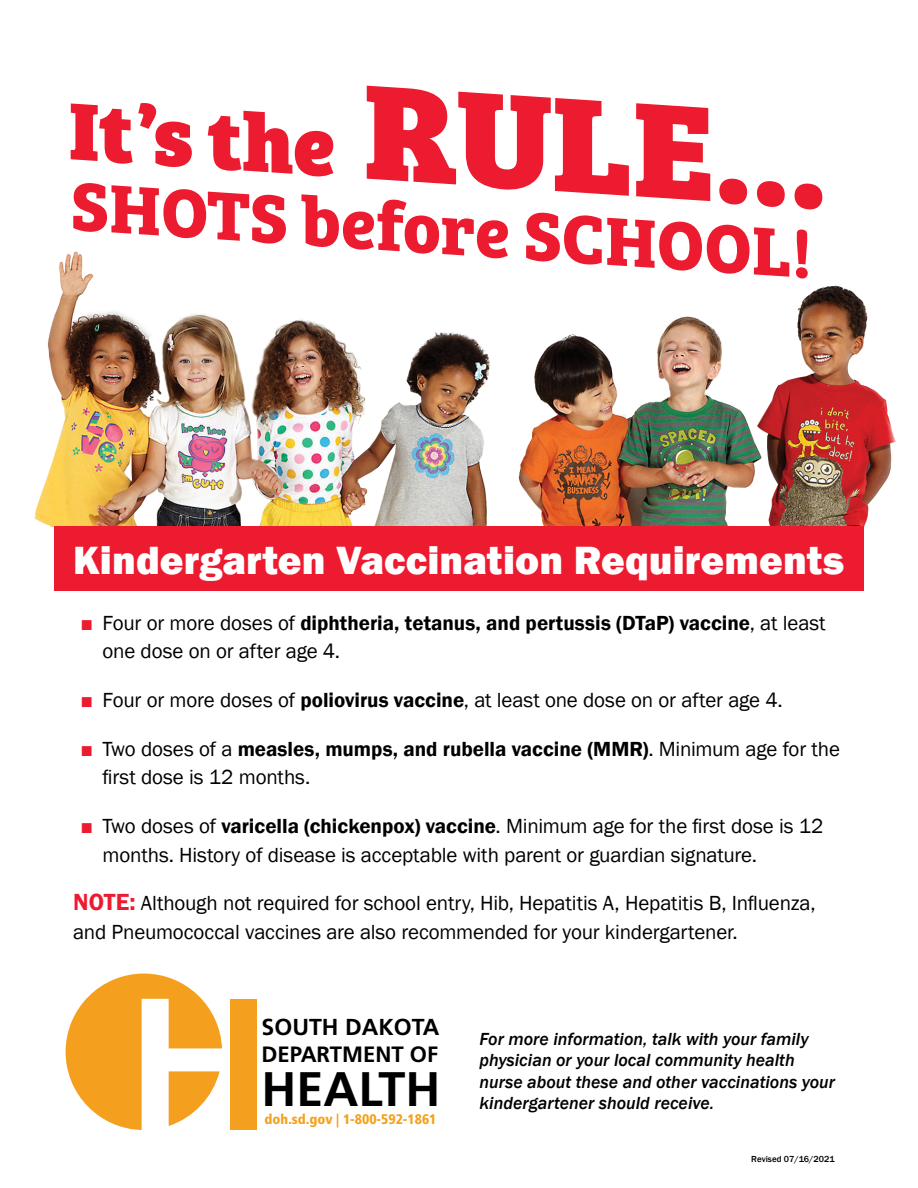
<style>
.page{position:relative;width:918px;height:1188px;background:#fff}
.page>*{position:absolute;margin:0;border:0;box-sizing:border-box;transform-origin:0 0}
.t1{font:83.7px "Bree Serif Eb";color:#ed1b2f}
.t2{font:700 70.65px "Bree Serif";color:#ed1b2f}
.t3{font:700 48.45px "Frutiger";color:#000}
.t4{font:800 40.5px "Franklin Gothic";letter-spacing:.005em;color:#fff}
.t5{font:700 23.1px "Frutiger";color:#000}
.t6{font:700 22.2px "Frutiger";color:#000}
.t7{font:21px/28.5px "Franklin Gothic";letter-spacing:-.01em;color:#000}
.t8{font:italic 500 18px/21.6px "Franklin Gothic";color:#000}
.t9{font:900 condensed 13.95px "Frutiger";color:#f4a11e}
.t10{font:500 9px "Franklin Gothic";color:#000}
.s1{font-size:139.5px}
.s2{color:#ed1b2f}
.s3{font-weight:600}
.s4{font-weight:600;font-size:24px;color:#ed1b2f}
</style>
<div class="page">
<div style="left:230px;top:999px;width:26px;height:131px;background:#f4a01e"></div>
<svg style="left:66px;top:974px;width:156px;height:156px"></svg>
<img style="left:34px;top:251px;width:862px;height:276px">
<div style="left:54px;top:526px;width:810px;height:64px;background:#ed1b2f"></div>
<h1 class="t1" style="left:76px;top:63px;width:761px;rotate:4deg">It’s the <span class="s1">RULE...</span></h1>
<h2 class="t2" style="left:76px;top:149px;width:745px;rotate:4deg">SHOTS before SCHOOL!</h2>
<h3 class="t4" style="left:73px;top:534px;width:773px">Kindergarten Vaccination Requirements</h3>
<p class="t7" style="left:103px;top:609px;width:725px;text-indent:-22px"><span class="s2">■</span> Four or more doses of <span class="s3">diphtheria, tetanus, and pertussis (DTaP) vaccine</span>, at least one dose on or after age 4.</p>
<p class="t7" style="left:81px;top:686px;width:704px"><span class="s2">■</span> Four or more doses of <span class="s3">poliovirus vaccine</span>, at least one dose on or after age 4.</p>
<p class="t7" style="left:103px;top:735px;width:739px;text-indent:-22px"><span class="s2">■</span> Two doses of a <span class="s3">measles, mumps, and rubella vaccine (MMR)</span>. Minimum age for the first dose is 12 months.</p>
<p class="t7" style="left:103px;top:812px;width:722px;text-indent:-22px"><span class="s2">■</span> Two doses of <span class="s3">varicella (chickenpox) vaccine</span>. Minimum age for the first dose is 12 months. History of disease is acceptable with parent or guardian signature.</p>
<p class="t7" style="left:73px;top:890px;width:744px"><span class="s4">NOTE:</span> Although not required for school entry, Hib, Hepatitis A, Hepatitis B, Influenza, and Pneumococcal vaccines are also recommended for your kindergartener.</p>
<p class="t5" style="left:262px;top:1014px;width:179px">SOUTH DAKOTA</p>
<p class="t6" style="left:262px;top:1041px;width:178px">DEPARTMENT OF</p>
<h3 class="t3" style="left:262px;top:1061px;width:180px">HEALTH</h3>
<p class="t9" style="left:265px;top:1111px;width:173px">doh.sd.gov | 1-800-592-1861</p>
<p class="t8" style="left:480px;top:1028px;width:357px">For more information, talk with your family physician or your local community health nurse about these and other vaccinations your kindergartener should receive.</p>
<p class="t10" style="left:751px;top:1153px;width:85px">Revised 07/16/2021</p>
</div>
